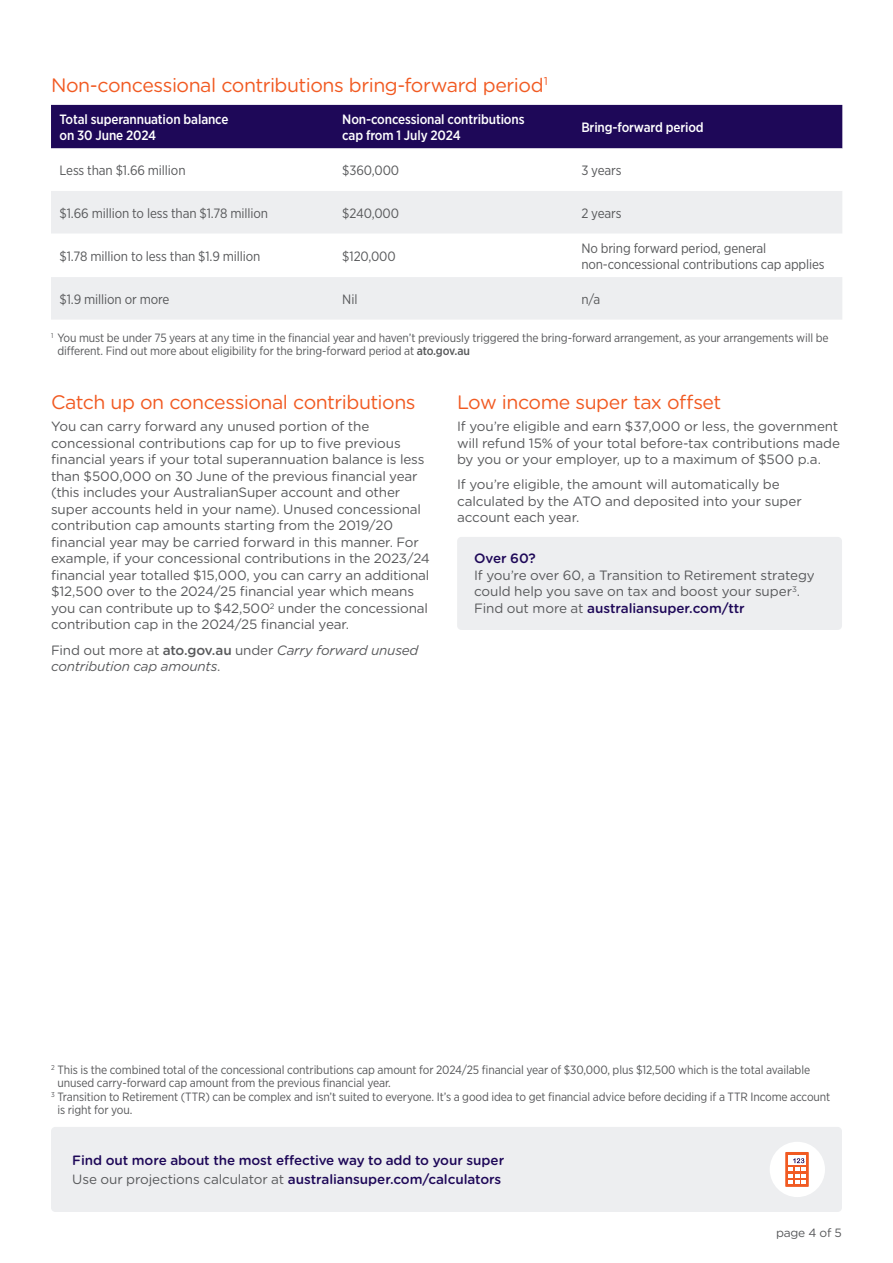
<style>
.page{position:relative;width:893px;height:1263px;background:#fff}
.page>*{position:absolute;margin:0;border:0;box-sizing:border-box;transform-origin:0 0}
.t1{font:19.5px "Gotham Rounded";letter-spacing:-.025em;color:#f15a22}
.t2{font:13.5px/16.5px "Gotham Rounded";letter-spacing:-.01em;color:#58595b}
.t3{font:13.5px/15.8px "Gotham Narrow";letter-spacing:-.01em;color:#58595b}
.t4{font:500 13.5px/18.6px "Gotham Rounded";letter-spacing:-.005em;color:#1e0858}
.t5{font:500 13.5px/15.8px "Gotham Narrow";letter-spacing:-.01em;color:#fff}
.t6{font:italic 13.5px/16.5px "Gotham Rounded";letter-spacing:-.015em;color:#58595b}
.t7{font:12px/12.8px "Gotham Narrow";letter-spacing:-.01em;color:#58595b}
.t8{font:12px "Gotham Rounded";letter-spacing:-.02em;color:#58595b}
.s1{font-weight:500}
.s2{font-style:normal}
.s3{font-weight:500;font-style:normal}
.s4{font-weight:500;color:#1e0858}
.s5{font-weight:400;color:#58595b}
</style>
<div class="page">
<div style="left:51px;top:1127px;width:791px;height:85px;background:#edeef0;border-radius:4px"></div>
<div style="left:770px;top:1142px;width:55px;height:55px;background:#fff;border-radius:50%"></div>
<div style="left:785px;top:1152px;width:24px;height:35px;background:#f15a22"></div>
<div style="left:788px;top:1155px;width:18px;height:10px;background:#fff"></div>
<svg style="left:788px;top:1158px;width:18px;height:26px"></svg>
<div style="left:51px;top:105px;width:791px;height:43px;background:#1e0858"></div>
<svg style="left:51px;top:148px;width:791px;height:1px"></svg>
<svg style="left:51px;top:191px;width:791px;height:129px;fill:#edeef0"></svg>
<div style="left:457px;top:537px;width:385px;height:93px;background:#edeef0;border-radius:4px"></div>
<h1 class="t1" style="left:51px;top:72px;width:498px">Non-concessional contributions bring-forward period<sup>1</sup></h1>
<p class="t5" style="left:60px;top:111px;width:171px">Total superannuation balance on 30 June 2024</p>
<p class="t5" style="left:342px;top:111px;width:184px">Non-concessional contributions cap from 1 July 2024</p>
<p class="t5" style="left:581px;top:119px;width:124px">Bring-forward period</p>
<p class="t3" style="left:60px;top:162px;width:128px">Less than $1.66 million</p>
<p class="t3" style="left:342px;top:162px;width:58px">$360,000</p>
<p class="t3" style="left:581px;top:162px;width:42px">3 years</p>
<p class="t3" style="left:60px;top:205px;width:210px">$1.66 million to less than $1.78 million</p>
<p class="t3" style="left:342px;top:205px;width:58px">$240,000</p>
<p class="t3" style="left:581px;top:205px;width:42px">2 years</p>
<p class="t3" style="left:60px;top:248px;width:203px">$1.78 million to less than $1.9 million</p>
<p class="t3" style="left:342px;top:248px;width:55px">$120,000</p>
<p class="t3" style="left:581px;top:240px;width:245px">No bring forward period, general non-concessional contributions cap applies</p>
<p class="t3" style="left:60px;top:291px;width:111px">$1.9 million or more</p>
<p class="t3" style="left:342px;top:291px;width:17px">Nil</p>
<p class="t3" style="left:581px;top:291px;width:20px">n/a</p>
<p class="t7" style="left:57px;top:331px;width:773px;text-indent:-6px"><sup>1</sup> You must be under 75 years at any time in the financial year and haven’t previously triggered the bring-forward arrangement, as your arrangements will be different. Find out more about eligibility for the bring-forward period at <span class="s1">ato.gov.au</span></p>
<h1 class="t1" style="left:51px;top:388px;width:366px">Catch up on concessional contributions</h1>
<p class="t2" style="left:51px;top:418px;width:380px">You can carry forward any unused portion of the concessional contributions cap for up to five previous financial years if your total superannuation balance is less than $500,000 on 30 June of the previous financial year (this includes your AustralianSuper account and other super accounts held in your name). Unused concessional contribution cap amounts starting from the 2019/20 financial year may be carried forward in this manner. For example, if your concessional contributions in the 2023/24 financial year totalled $15,000, you can carry an additional $12,500 over to the 2024/25 financial year which means you can contribute up to $42,500<sup>2</sup> under the concessional contribution cap in the 2024/25 financial year.</p>
<p class="t6" style="left:51px;top:641px;width:369px"><span class="s2">Find out more at</span> <span class="s3">ato.gov.au</span> <span class="s2">under</span> Carry forward unused contribution cap amounts<span class="s2">.</span></p>
<h1 class="t1" style="left:457px;top:388px;width:266px">Low income super tax offset</h1>
<p class="t2" style="left:457px;top:418px;width:385px">If you’re eligible and earn $37,000 or less, the government will refund 15% of your total before-tax contributions made by you or your employer, up to a maximum of $500 p.a.</p>
<p class="t2" style="left:457px;top:476px;width:346px">If you’re eligible, the amount will automatically be calculated by the ATO and deposited into your super account each year.</p>
<p class="t4" style="left:474px;top:549px;width:63px">Over 60?</p>
<p class="t2" style="left:474px;top:566px;width:342px">If you’re over 60, a Transition to Retirement strategy could help you save on tax and boost your super<sup>3</sup>.<br>Find out more at <span class="s4">australiansuper.com/ttr</span></p>
<p class="t7" style="left:57px;top:1063px;width:754px;text-indent:-6px"><sup>2</sup> This is the combined total of the concessional contributions cap amount for 2024/25 financial year of $30,000, plus $12,500 which is the total available unused carry-forward cap amount from the previous financial year.</p>
<p class="t7" style="left:57px;top:1090px;width:774px;text-indent:-6px"><sup>3</sup> Transition to Retirement (TTR) can be complex and isn’t suited to everyone. It’s a good idea to get financial advice before deciding if a TTR Income account is right for you.</p>
<p class="t4" style="left:72px;top:1150px;width:433px">Find out more about the most effective way to add to your super<br><span class="s5">Use our projections calculator at</span> australiansuper.com/calculators</p>
<p class="t8" style="left:776px;top:1225px;width:67px">page 4 of 5</p>
</div>
